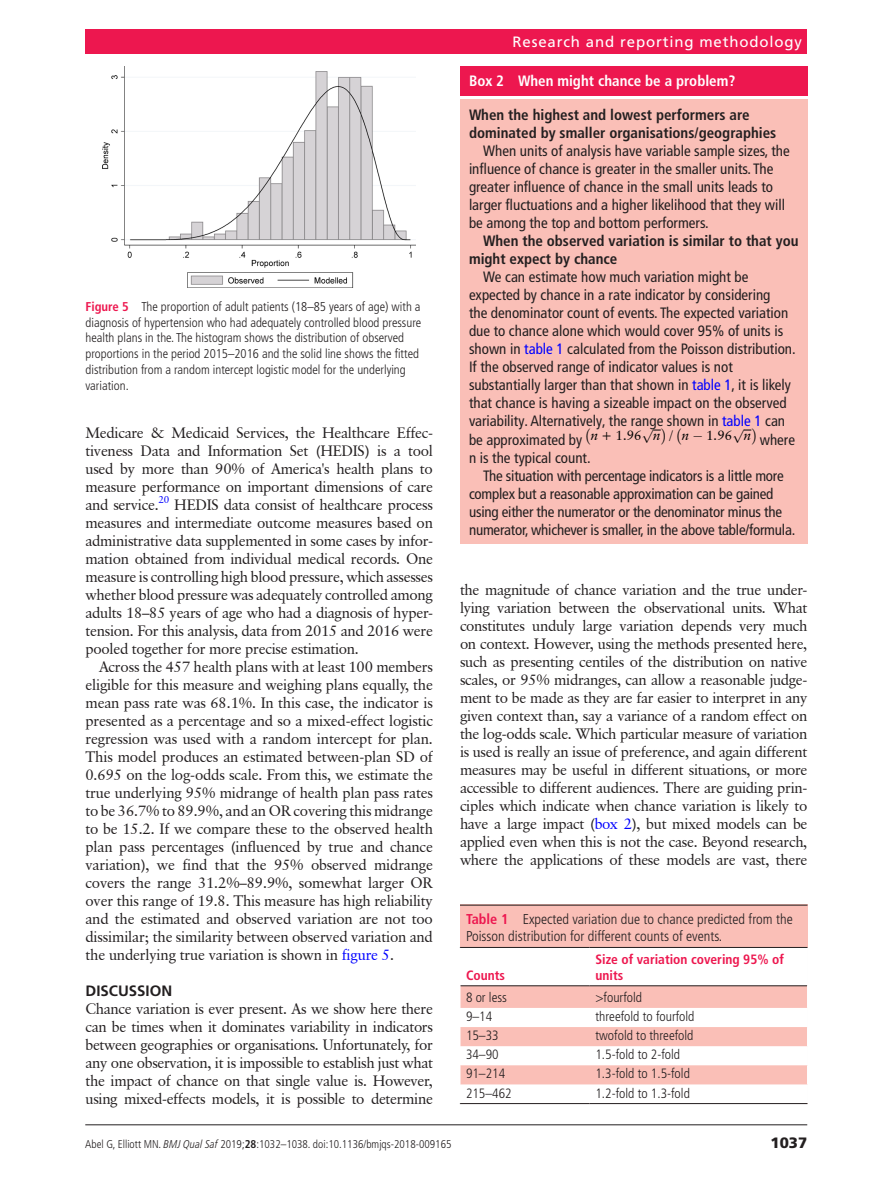
<style>
.page{position:relative;width:893px;height:1191px;background:#fff}
.page>*{position:absolute;margin:0;border:0;box-sizing:border-box;transform-origin:0 0}
.t1{font:15px/18px "Classical Garamond BT";letter-spacing:-.02em;color:#231f20;text-align:justify}
.t2{font:condensed 15px/18.1px "Frutiger LT Pro";color:#231f20}
.t3{font:700 condensed 15px/18px "Frutiger LT Pro";color:#231f20}
.t4{font:15px "Frutiger LT Std";letter-spacing:.055em;color:#fff}
.t5{font:700 condensed 15px "Frutiger LT Pro";color:#fff}
.t6{font:700 15px "Frutiger LT Std";color:#231f20}
.t7{font:900 15px "Frutiger LT Std";color:#231f20}
.t8{font:300 condensed 14.25px/17.2px "Frutiger LT Pro";color:#231f20}
.t9{font:300 condensed 13.5px "Frutiger LT Pro";color:#231f20}
.t10{font:700 condensed 13.5px/16.2px "Frutiger LT Pro";color:#ed174f}
.t11{font:13.5px "Classical Garamond BT";color:#000}
.t12{font:13.5px "CMEX9";color:#000}
.t13{font:13.5px "CMSY9";color:#000}
.t14{font:italic 13.5px "Classical Garamond BT";color:#000}
.t15{font:300 condensed 12.75px/15.8px "Frutiger LT Pro";color:#231f20}
.t16{font:300 condensed 11.25px "Frutiger LT Pro";color:#231f20}
.t17{font:9.9px "Classical Garamond BT";color:#00f}
.s1{font-weight:700;color:#ed174f}
.s2{color:#00f}
.s3{font-style:italic}
.s4{font-family:"CMSY9"}
.s5{font-weight:700}
</style>
<div class="page">
<hr style="left:85px;top:1124px;width:722px;height:1px;background:#231f20">
<div style="left:85px;top:30px;width:722px;height:24px;background:#ed174f"></div>
<div style="left:460px;top:905px;width:347px;height:199px;background:#fabfb7"></div>
<hr style="left:460px;top:904px;width:347px;height:1px;background:#231f20">
<hr style="left:460px;top:1103px;width:129px;height:1px;background:#231f20">
<hr style="left:589px;top:1103px;width:219px;height:1px;background:#231f20">
<svg style="left:460px;top:947px;width:348px;height:156px"></svg>
<img style="left:103px;top:66px;width:313px;height:222px">
<div style="left:460px;top:66px;width:347px;height:29px;background:#ed174f"></div>
<div style="left:460px;top:99px;width:347px;height:445px;background:#fabfb7"></div>
<p class="t15" style="left:86px;top:299px;width:337px"><span class="s1">Figure 5</span> The proportion of adult patients (18–85 years of age) with a diagnosis of hypertension who had adequately controlled blood pressure health plans in the. The histogram shows the distribution of observed proportions in the period 2015–2016 and the solid line shows the fitted distribution from a random intercept logistic model for the underlying variation.</p>
<p class="t1" style="left:86px;top:423px;width:349px">Medicare &amp; Medicaid Services, the Healthcare Effec&shy;tiveness Data and Information Set (HEDIS) is a tool used by more than 90% of America's health plans to measure performance on important dimensions of care and service.</p>
<p class="t17" style="left:159px;top:493px;width:12px">20</p>
<p class="t1" style="left:86px;top:495px;width:349px;text-indent:89px">HEDIS data consist of healthcare process measures and intermediate outcome measures based on administrative data supplemented in some cases by infor&shy;mation obtained from individual medical records. One measure is controlling high blood pressure, which assesses whether blood pressure was adequately controlled among adults 18–85 years of age who had a diagnosis of hyper&shy;tension. For this analysis, data from 2015 and 2016 were pooled together for more precise estimation.</p>
<p class="t1" style="left:86px;top:657px;width:349px;text-indent:14px">Across the 457 health plans with at least 100 members eligible for this measure and weighing plans equally, the mean pass rate was 68.1%. In this case, the indicator is presented as a percentage and so a mixed-effect logistic regression was used with a random intercept for plan.<br>This model produces an estimated between-plan SD of 0.695 on the log-odds scale. From this, we estimate the true underlying 95% midrange of health plan pass rates to be 36.7% to 89.9%, and an OR covering this midrange to be 15.2. If we compare these to the observed health plan pass percentages (influenced by true and chance variation), we find that the 95% observed midrange covers the range 31.2%–89.9%, somewhat larger OR over this range of 19.8. This measure has high reliability and the estimated and observed variation are not too dissimilar; the similarity between observed variation and the underlying true variation is shown in <span class="s2">figure 5</span>.</p>
<p class="t6" style="left:86px;top:982px;width:88px">DISCUSSION</p>
<p class="t1" style="left:86px;top:999px;width:349px">Chance variation is ever present. As we show here there can be times when it dominates variability in indicators between geographies or organisations. Unfortunately, for any one observation, it is impossible to establish just what the impact of chance on that single value is. However, using mixed-effects models, it is possible to determine</p>
<p class="t4" style="left:512px;top:33px;width:291px">Research and reporting methodology</p>
<p class="t5" style="left:469px;top:72px;width:268px">Box 2 When might chance be a problem?</p>
<p class="t3" style="left:469px;top:105px;width:309px">When the highest and lowest performers are dominated by smaller organisations/geographies</p>
<p class="t2" style="left:469px;top:141px;width:322px;text-indent:14px">When units of analysis have variable sample sizes, the influence of chance is greater in the smaller units. The greater influence of chance in the small units leads to larger fluctuations and a higher likelihood that they will be among the top and bottom performers.</p>
<p class="t3" style="left:469px;top:231px;width:331px;text-indent:14px">When the observed variation is similar to that you might expect by chance</p>
<p class="t2" style="left:469px;top:267px;width:328px;text-indent:14px">We can estimate how much variation might be expected by chance in a rate indicator by considering<br>the denominator count of events. The expected variation due to chance alone which would cover 95% of units is shown in <span class="s2">table 1</span> calculated from the Poisson distribution.<br>If the observed range of indicator values is not substantially larger than that shown in <span class="s2">table 1</span>, it is likely that chance is having a sizeable impact on the observed variability. Alternatively, the range shown in <span class="s2">table 1</span> can be approximated by</p>
<p class="t12" style="left:584px;top:417px;width:8px">(</p>
<p class="t11" style="left:591px;top:427px;width:52px"><span class="s3">n</span> + 1.96</p>
<p class="t13" style="left:642px;top:418px;width:13px">√</p>
<p class="t14" style="left:653px;top:427px;width:9px">n</p>
<p class="t12" style="left:661px;top:417px;width:8px">)</p>
<p class="t11" style="left:669px;top:427px;width:5px">/</p>
<p class="t12" style="left:675px;top:417px;width:8px">(</p>
<p class="t11" style="left:682px;top:427px;width:52px"><span class="s3">n</span> <span class="s4">−</span> 1.96</p>
<p class="t13" style="left:732px;top:418px;width:13px">√</p>
<p class="t14" style="left:744px;top:427px;width:9px">n</p>
<p class="t12" style="left:751px;top:417px;width:8px">)</p>
<p class="t2" style="left:760px;top:431px;width:37px">where</p>
<p class="t2" style="left:469px;top:449px;width:123px">n is the typical count.</p>
<p class="t2" style="left:483px;top:467px;width:302px">The situation with percentage indicators is a little more</p>
<p class="t2" style="left:469px;top:485px;width:306px">complex but a reasonable approximation can be gained</p>
<p class="t2" style="left:469px;top:503px;width:315px">using either the numerator or the denominator minus the</p>
<p class="t2" style="left:469px;top:521px;width:328px">numerator, whichever is smaller, in the above table/formula.</p>
<p class="t1" style="left:460px;top:580px;width:349px">the magnitude of chance variation and the true under&shy;lying variation between the observational units. What constitutes unduly large variation depends very much on context. However, using the methods presented here, such as presenting centiles of the distribution on native scales, or 95% midranges, can allow a reasonable judge&shy;ment to be made as they are far easier to interpret in any given context than, say a variance of a random effect on the log-odds scale. Which particular measure of variation is used is really an issue of preference, and again different measures may be useful in different situations, or more accessible to different audiences. There are guiding prin&shy;ciples which indicate when chance variation is likely to have a large impact (<span class="s2">box 2</span>), but mixed models can be applied even when this is not the case. Beyond research, where the applications of these models are vast, there</p>
<p class="t8" style="left:466px;top:910px;width:328px"><span class="s1">Table 1</span> Expected variation due to chance predicted from the<br>Poisson distribution for different counts of events.</p>
<p class="t10" style="left:466px;top:967px;width:41px">Counts</p>
<p class="t10" style="left:595px;top:950px;width:190px">Size of variation covering 95% of units</p>
<p class="t9" style="left:466px;top:989px;width:42px">8 or less</p>
<p class="t9" style="left:595px;top:989px;width:48px">&gt;fourfold</p>
<p class="t9" style="left:466px;top:1008px;width:28px">9–14</p>
<p class="t9" style="left:595px;top:1008px;width:101px">threefold to fourfold</p>
<p class="t9" style="left:466px;top:1027px;width:34px">15–33</p>
<p class="t9" style="left:595px;top:1027px;width:100px">twofold to threefold</p>
<p class="t9" style="left:466px;top:1047px;width:34px">34–90</p>
<p class="t9" style="left:595px;top:1047px;width:86px">1.5-fold to 2-fold</p>
<p class="t9" style="left:466px;top:1066px;width:41px">91–214</p>
<p class="t9" style="left:595px;top:1066px;width:96px">1.3-fold to 1.5-fold</p>
<p class="t9" style="left:466px;top:1085px;width:47px">215–462</p>
<p class="t9" style="left:595px;top:1085px;width:96px">1.2-fold to 1.3-fold</p>
<p class="t16" style="left:85px;top:1137px;width:368px">Abel G, Elliott MN. <span class="s3">BMJ Qual Saf</span> 2019;<span class="s5">28</span>:1032–1038. doi:10.1136/bmjqs-2018-009165</p>
<p class="t7" style="left:770px;top:1133px;width:38px">1037</p>
</div>
